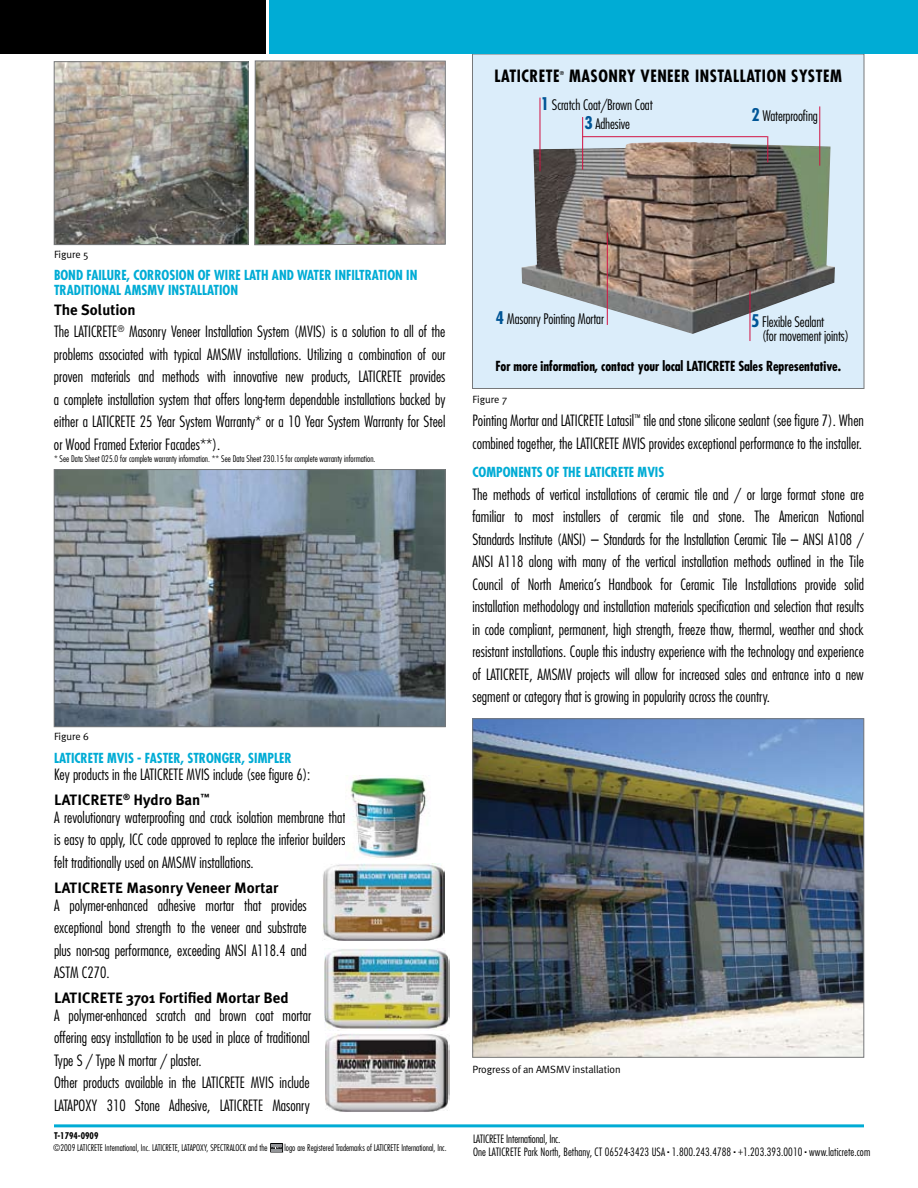
<style>
.page{position:relative;width:918px;height:1188px;background:#fff}
.page>*{position:absolute;margin:0;border:0;box-sizing:border-box;transform-origin:0 0}
.t1{font:700 condensed 16.5px "Futura";letter-spacing:.03em;color:#000}
.t2{font:300 condensed 15.15px/22.5px "Futura";color:#000;text-align:justify}
.t3{font:700 15px "Meta Plus";color:#000}
.t4{font:300 condensed 14.25px/14.2px "Futura";letter-spacing:-.01em;color:#000}
.t5{font:700 condensed 13.5px "Futura";color:#00acd5}
.t6{font:700 condensed 13.5px "Futura";letter-spacing:-.01em;color:#000}
.t7{font:300 condensed 11.25px/13.6px "Futura";letter-spacing:.01em;color:#000}
.t8{font:10.5px "Meta Plus Normal";letter-spacing:-.01em;color:#000}
.t9{font:300 condensed 9px "Futura";color:#000}
.t10{font:700 condensed 9px "Futura";color:#000}
.t11{font:700 condensed 5.25px "Futura";color:#000}
.s1{font-weight:700;font-size:17.1px;color:#005596}
</style>
<div class="page">
<img style="left:56px;top:471px;width:387px;height:254px">
<div style="left:54px;top:469px;width:391px;height:258px;border:1px solid #76787a"></div>
<div style="left:472px;top:54px;width:392px;height:335px;background:#dbedfa;border:1px solid #76787a"></div>
<img style="left:522px;top:142px;width:313px;height:192px">
<hr style="left:819px;top:106px;width:1px;height:60px;background:#d21242">
<hr style="left:540px;top:98px;width:1px;height:73px;background:#d21242">
<hr style="left:607px;top:233px;width:1px;height:92px;background:#d21242">
<hr style="left:750px;top:291px;width:1px;height:50px;background:#d21242">
<hr style="left:582px;top:117px;width:1px;height:53px;background:#d21242">
<svg style="left:767px;top:136px;width:1px;height:26px"></svg>
<hr style="left:582px;top:136px;width:185px;height:1px;background:#d21242">
<img style="left:474px;top:720px;width:388px;height:336px">
<div style="left:472px;top:718px;width:392px;height:340px;border:1px solid #76787a"></div>
<img style="left:254px;top:61px;width:192px;height:184px">
<img style="left:56px;top:64px;width:190px;height:179px">
<div style="left:54px;top:62px;width:194px;height:183px;border:1px solid #76787a"></div>
<div style="left:271px;top:1143px;width:12px;height:9px;border:1px solid #000"></div>
<svg style="left:271px;top:1144px;width:12px;height:9px"></svg>
<img style="left:325px;top:1033px;width:124px;height:79px">
<img style="left:322px;top:863px;width:123px;height:78px">
<img style="left:346px;top:777px;width:81px;height:81px">
<img style="left:325px;top:949px;width:125px;height:82px">
<hr style="left:54px;top:1124px;width:810px;height:3px;background:#00acd5">
<div style="left:0;top:0;width:265px;height:54px;background:#000"></div>
<div style="left:269px;top:0;width:649px;height:54px;background:#00acd5"></div>
<p class="t1" style="left:495px;top:66px;width:66px">LATICRETE</p>
<p class="t11" style="left:560px;top:70px;width:6px">®</p>
<p class="t1" style="left:569px;top:66px;width:107px">MASONRY VENEER</p>
<p class="t1" style="left:695px;top:66px;width:31px">INSTALLATI</p>
<p class="t1" style="left:767px;top:66px;width:59px">ON SYSTEM</p>
<p class="t4" style="left:541px;top:98px;width:113px"><span class="s1">1</span> Scratch Coat/Brown Coat</p>
<p class="t4" style="left:751px;top:108px;width:68px"><span class="s1">2</span> Waterproofing</p>
<p class="t4" style="left:584px;top:117px;width:47px"><span class="s1">3</span> Adhesive</p>
<p class="t8" style="left:54px;top:248px;width:36px">Figure 5</p>
<p class="t5" style="left:54px;top:266px;width:261px">BOND FAILURE, CORROSION OF WIRE LATH AND WATER</p>
<p class="t5" style="left:335px;top:266px;width:23px">INFILTRATI</p>
<p class="t5" style="left:387px;top:266px;width:32px">ON IN</p>
<p class="t5" style="left:54px;top:281px;width:7px">TRADITI</p>
<p class="t5" style="left:94px;top:281px;width:98px">ONAL AMSMV INSTALLATI</p>
<p class="t5" style="left:223px;top:281px;width:17px">ON</p>
<p class="t3" style="left:54px;top:301px;width:83px">The Solution</p>
<p class="t2" style="left:54px;top:321px;width:393px">The LATICRETE<sup>®</sup> Masonry Veneer Installation System (MVIS) is a solution to all of the problems associated with typical AMSMV installations. Utilizing a combination of our proven materials and methods with innovative new products, LATICRETE provides a complete installation system that offers long-term dependable installations backed by either a LATICRETE 25 Year System Warranty* or a 10 Year System Warranty for Steel or Wood Framed Exterior Facades**).</p>
<p class="t9" style="left:54px;top:453px;width:323px">* See Data Sheet 025.0 for complete warranty information. ** See Data Sheet 230.15 for complete warranty information.</p>
<p class="t8" style="left:54px;top:730px;width:36px">Figure 6</p>
<p class="t5" style="left:54px;top:750px;width:202px">LATICRETE MVIS - FASTER, STRONGER, SIMPLER</p>
<p class="t2" style="left:54px;top:763px;width:258px">Key products in the LATICRETE MVIS include (see figure 6):</p>
<p class="t3" style="left:54px;top:791px;width:157px">LATICRETE<sup>®</sup> Hydro Ban<sup>™</sup></p>
<p class="t2" style="left:54px;top:806px;width:293px">A revolutionary waterproofing and crack isolation membrane that is easy to apply, ICC code approved to replace the inferior builders felt traditionally used on AMSMV installations.</p>
<p class="t3" style="left:54px;top:879px;width:226px">LATICRETE Masonry Veneer Mortar</p>
<p class="t2" style="left:54px;top:894px;width:254px">A polymer-enhanced adhesive mortar that provides exceptional bond strength to the veneer and substrate plus non-sag performance, exceeding ANSI A118.4 and ASTM C270.</p>
<p class="t3" style="left:54px;top:989px;width:236px">LATICRETE 3701 Fortified Mortar Bed</p>
<p class="t2" style="left:54px;top:1004px;width:259px;text-align:left">A polymer-enhanced scratch and brown coat mortar offering easy installation to be used in place of traditional Type S / Type N mortar / plaster.<br>Other products available in the LATICRETE MVIS include LATAPOXY 310 Stone Adhesive, LATICRETE Masonry</p>
<p class="t4" style="left:496px;top:312px;width:110px"><span class="s1">4</span> Masonry Pointing Mortar</p>
<p class="t4" style="left:762px;top:315px;width:89px;text-indent:-11px"><span class="s1">5</span> Flexible Sealant<br>(for movement joints)</p>
<p class="t6" style="left:495px;top:357px;width:347px">FOR MORE INFORMATION, CONTACT YOUR LOCAL LATICRETE SALES REPRESENTATIVE.</p>
<p class="t8" style="left:472px;top:393px;width:36px">Figure 7</p>
<p class="t2" style="left:472px;top:410px;width:393px">Pointing Mortar and LATICRETE Latasil<sup>™</sup> tile and stone silicone sealant (see figure 7). When combined together, the LATICRETE MVIS provides exceptional performance to the installer.</p>
<p class="t5" style="left:472px;top:464px;width:192px">COMPONENTS OF THE LATICRETE MVIS</p>
<p class="t2" style="left:472px;top:483px;width:393px">The methods of vertical installations of ceramic tile and / or large format stone are familiar to most installers of ceramic tile and stone. The American National Standards Institute (ANSI) – Standards for the Installation Ceramic Tile – ANSI A108 / ANSI A118 along with many of the vertical installation methods outlined in the Tile Council of North America’s Handbook for Ceramic Tile Installations provide solid installation methodology and installation materials specification and selection that results in code compliant, permanent, high strength, freeze thaw, thermal, weather and shock resistant installations. Couple this industry experience with the technology and experience of LATICRETE, AMSMV projects will allow for increased sales and entrance into a new segment or category that is growing in popularity across the country.</p>
<p class="t8" style="left:472px;top:1063px;width:150px">Progress of an AMSMV installation</p>
<p class="t10" style="left:54px;top:1130px;width:46px">T-1794-0909</p>
<p class="t7" style="left:473px;top:1131px;width:399px">LATICRETE International, Inc.<br>One LATICRETE Park North, Bethany, CT 06524-3423 USA ■ 1.800.243.4788 ■ +1.203.393.0010 ■ www.laticrete.com</p>
<p class="t9" style="left:53px;top:1142px;width:216px">©2009 LATICRETE International, Inc. LATICRETE, LATAPOXY, SPECTRALOCK and the</p>
<p class="t9" style="left:284px;top:1142px;width:164px">logo are Registered Trademarks of LATICRETE International, Inc.</p>
</div>
